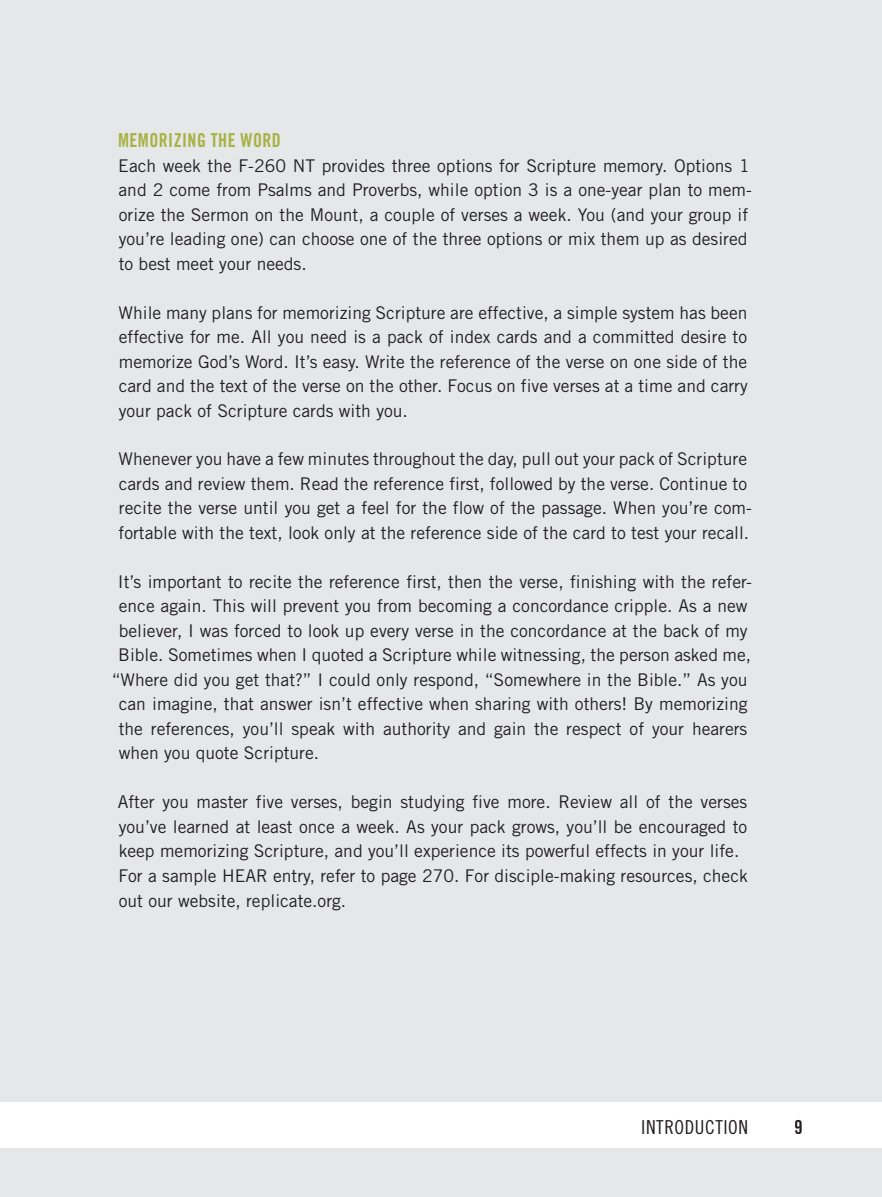
<style>
.page{position:relative;width:882px;height:1197px;background:#e6e7e9}
.page>*{position:absolute;margin:0;border:0;box-sizing:border-box;transform-origin:0 0}
.t1{font:19.25px "Trade Gothic LT Std Bd Cn 20";letter-spacing:.025em;color:#a7b243;scale:.93 1}
.t2{font:19.25px "Trade Gothic LT Std Cn 18";letter-spacing:.03em;color:#231f20}
.t3{font:19.25px "Trade Gothic LT Std Bd Cn 20";color:#231f20}
.t4{font:17.5px/24.5px "Trade Gothic LT Std";color:#231f20}
</style>
<div class="page">
<div style="left:0;top:1102px;width:882px;height:46px;background:#fff"></div>
<p class="t1" style="left:118px;top:128px;width:177px">MEMORIZING THE WORD</p>
<p class="t4" style="left:118px;top:153px;width:635px">Each week the F-260 NT provides three options for Scripture memory. Options 1 and 2 come from Psalms and Proverbs, while option 3 is a one-year plan to mem&shy;orize the Sermon on the Mount, a couple of verses a week. You (and your group if you’re leading one) can choose one of the three options or mix them up as desired to best meet your needs.</p>
<p class="t4" style="left:119px;top:300px;width:631px;text-align:justify">While many plans for memorizing Scripture are effective, a simple system has been effective for me. All you need is a pack of index cards and a committed desire to memorize God’s Word. It’s easy. Write the reference of the verse on one side of the card and the text of the verse on the other. Focus on five verses at a time and carry your pack of Scripture cards with you.</p>
<p class="t4" style="left:119px;top:447px;width:635px">Whenever you have a few minutes throughout the day, pull out your pack of Scripture cards and review them. Read the reference first, followed by the verse. Continue to recite the verse until you get a feel for the flow of the passage. When you’re com&shy;fortable with the text, look only at the reference side of the card to test your recall.</p>
<p class="t4" style="left:118px;top:569px;width:636px">It’s important to recite the reference first, then the verse, finishing with the refer-</p>
<p class="t4" style="left:119px;top:594px;width:630px">ence again. This will prevent you from becoming a concordance cripple. As a new</p>
<p class="t4" style="left:119px;top:618px;width:630px">believer, I was forced to look up every verse in the concordance at the back of my</p>
<p class="t4" style="left:118px;top:643px;width:634px">Bible. Sometimes when I quoted a Scripture while witnessing, the person asked me,</p>
<p class="t4" style="left:112px;top:667px;width:637px">“Where did you get that?” I could only respond, “Somewhere in the Bible.” As you</p>
<p class="t4" style="left:119px;top:692px;width:630px">can imagine, that answer isn’t effective when sharing with others! By memorizing</p>
<p class="t4" style="left:119px;top:716px;width:630px">the references, you’ll speak with authority and gain the respect of your hearers</p>
<p class="t4" style="left:119px;top:741px;width:202px">when you quote Scripture.</p>
<p class="t4" style="left:118px;top:790px;width:632px">After you master five verses, begin studying five more. Review all of the verses you’ve learned at least once a week. As your pack grows, you’ll be encouraged to keep memorizing Scripture, and you’ll experience its powerful effects in your life.<br>For a sample HEAR entry, refer to page 270. For disciple-making resources, check out our website, replicate.org.</p>
<p class="t2" style="left:641px;top:1116px;width:108px">INTRODUCTION</p>
<p class="t3" style="left:795px;top:1115px;width:10px">9</p>
</div>
